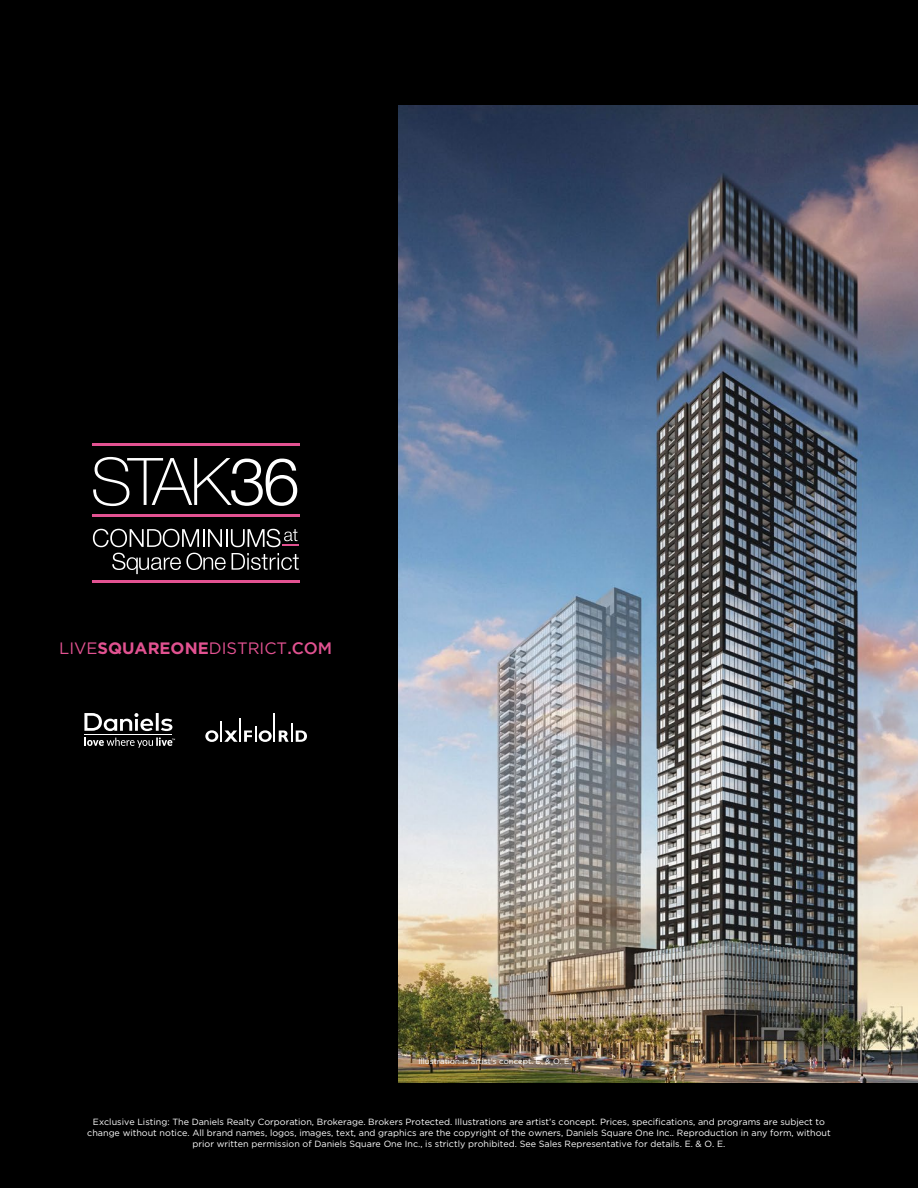
<style>
.page{position:relative;width:918px;height:1188px;background:#000}
.page>*{position:absolute;margin:0;border:0;box-sizing:border-box;transform-origin:0 0}
.t1{font:16.5px "Gotham";color:#e25291}
.t2{font:9px/10.8px "Gotham";color:#fff;text-align:center}
.t3{font:7.95px "Gotham";color:#fff}
.s1{font-weight:700}
.s2{font-weight:500}
</style>
<div class="page">
<img style="left:399px;top:106px;width:519px;height:976px">
<hr style="left:92px;top:580px;width:208px;height:2px;background:#e25291">
<hr style="left:92px;top:514px;width:208px;height:3px;background:#e25291">
<hr style="left:92px;top:444px;width:208px;height:2px;background:#e25291">
<svg style="left:93px;top:529px;width:206px;height:18px"></svg>
<svg style="left:112px;top:553px;width:114px;height:21px"></svg>
<svg style="left:232px;top:553px;width:67px;height:17px"></svg>
<svg style="left:93px;top:457px;width:204px;height:49px"></svg>
<svg style="left:84px;top:713px;width:69px;height:18px"></svg>
<hr style="left:156px;top:713px;width:3px;height:18px;background:#fff">
<hr style="left:84px;top:734px;width:88px;height:1px;background:#fff">
<svg style="left:161px;top:719px;width:11px;height:12px"></svg>
<svg style="left:84px;top:737px;width:91px;height:11px"></svg>
<svg style="left:205px;top:713px;width:102px;height:29px"></svg>
<h1 class="t1" style="left:59px;top:637px;width:275px">LIVE<span class="s1">SQUAREONE</span>DISTRICT<span class="s2">.COM</span></h1>
<p class="t3" style="left:419px;top:1056px;width:154px">Illustration is artist’s concept. E. &amp; O. E.</p>
<p class="t2" style="left:87px;top:1116px;width:745px">Exclusive Listing: The Daniels Realty Corporation, Brokerage. Brokers Protected. Illustrations are artist’s concept. Prices, specifications, and programs are subject to change without notice. All brand names, logos, images, text, and graphics are the copyright of the owners, Daniels Square One Inc.. Reproduction in any form, without prior written permission of Daniels Square One Inc., is strictly prohibited. See Sales Representative for details. E. &amp; O. E.</p>
</div>
